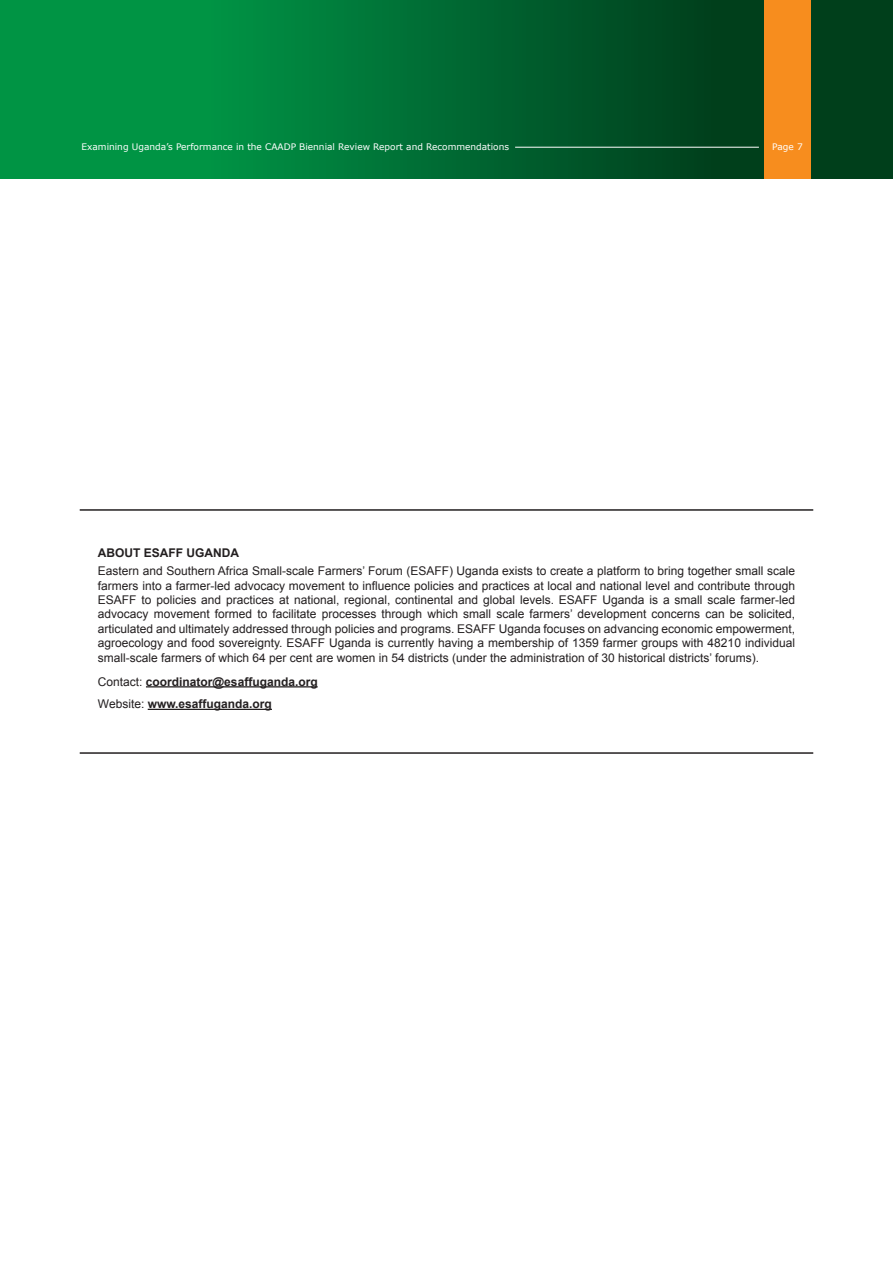
<style>
.page{position:relative;width:893px;height:1263px;background:#fff}
.page>*{position:absolute;margin:0;border:0;box-sizing:border-box;transform-origin:0 0}
.t1{font:12px/14.4px "Arial";color:#231f20;text-align:justify}
.t2{font:700 12px/22.5px "Arial";color:#231f20}
.t3{font:9px "Verdana";color:#fff}
.s1{font-weight:400}
</style>
<div class="page">
<div style="left:0;top:0;width:893px;height:179px;background:linear-gradient(to right,#00a34c,#013217)"></div>
<div style="left:764px;top:0;width:47px;height:179px;background:#f78d1e"></div>
<hr style="left:515px;top:147px;width:244px;height:1px;background:#fff">
<hr style="left:80px;top:752px;width:733px;height:2px;background:#231f20">
<hr style="left:80px;top:509px;width:733px;height:2px;background:#231f20">
<hr style="left:146px;top:686px;width:172px;height:1px;background:#231f20">
<hr style="left:148px;top:709px;width:124px;height:1px;background:#231f20">
<p class="t3" style="left:82px;top:141px;width:429px">Examining Uganda’s Performance in the CAADP Biennial Review Report and Recommendations</p>
<p class="t3" style="left:772px;top:141px;width:32px">Page 7</p>
<p class="t2" style="left:98px;top:542px;width:143px">ABOUT ESAFF UGANDA</p>
<p class="t1" style="left:98px;top:564px;width:699px">Eastern and Southern Africa Small-scale Farmers’ Forum (ESAFF) Uganda exists to create a platform to bring together small scale farmers into a farmer-led advocacy movement to influence policies and practices at local and national level and contribute through ESAFF to policies and practices at national, regional, continental and global levels. ESAFF Uganda is a small scale farmer-led advocacy movement formed to facilitate processes through which small scale farmers’ development concerns can be solicited, articulated and ultimately addressed through policies and programs. ESAFF Uganda focuses on advancing economic empowerment, agroecology and food sovereignty. ESAFF Uganda is currently having a membership of 1359 farmer groups with 48210 individual small-scale farmers of which 64 per cent are women in 54 districts (under the administration of 30 historical districts’ forums).</p>
<p class="t2" style="left:98px;top:670px;width:221px"><span class="s1">Contact:</span> coordinator@esaffuganda.org<br><span class="s1">Website:</span> www.esaffuganda.org</p>
</div>
